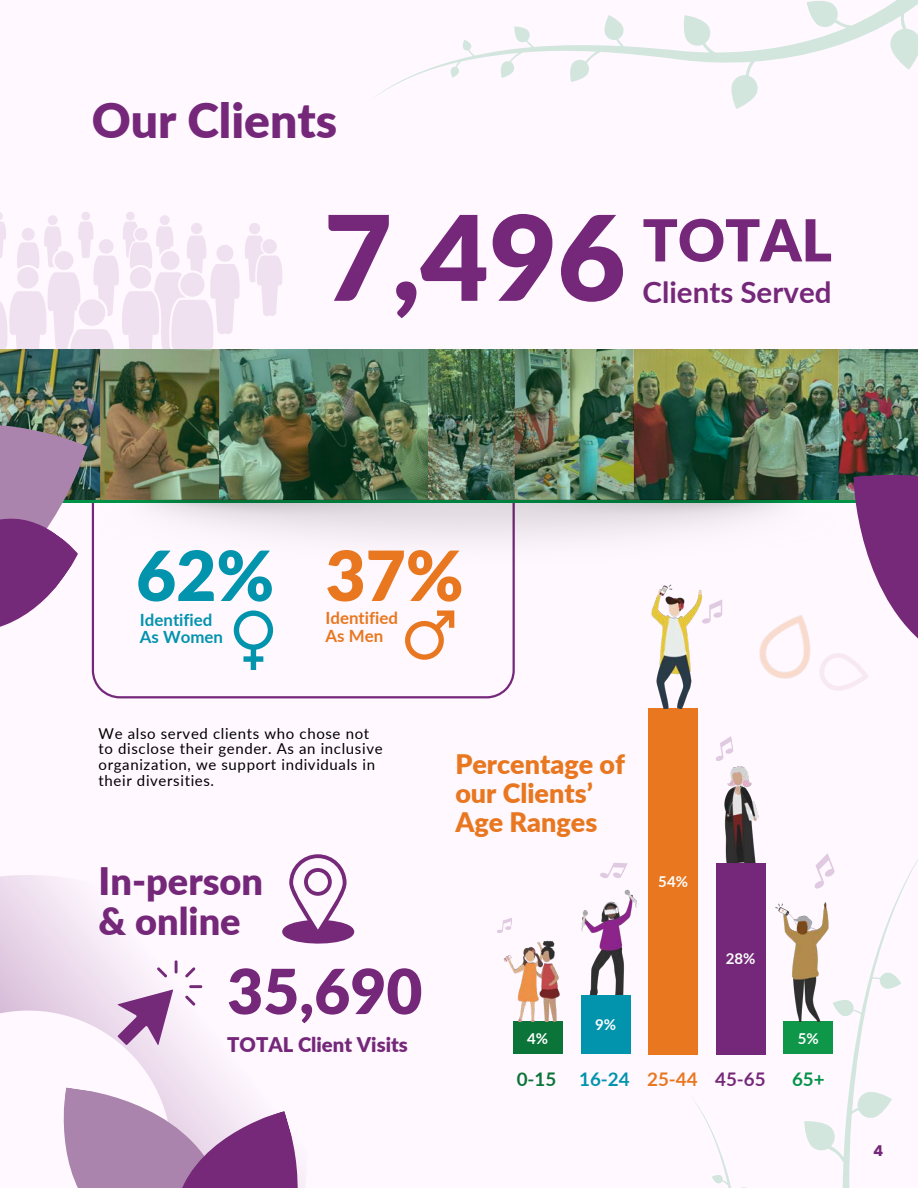
<style>
.page{position:relative;width:918px;height:1188px;background:#fff8ff}
.page>*{position:absolute;margin:0;border:0;box-sizing:border-box;transform-origin:0 0}
.t1{font:900 117.9px "Lato";color:#752879}
.t2{font:900 69.15px "Lato";color:#0293ad}
.t3{font:900 69.15px "Lato";color:#e8771f}
.t4{font:900 62.1px "Lato";color:#752879}
.t5{font:900 57.9px "Lato";color:#752879}
.t6{font:900 48px "Lato";color:#752879}
.t7{font:900 37.8px/40.3px "Lato";color:#752879}
.t8{font:700 29.55px "Lato";color:#752879}
.t9{font:900 26.85px/28.7px "Lato";color:#e8771f}
.t10{font:900 20.25px "Lato";color:#752879}
.t11{font:700 18.75px "Lato";color:#0293ad}
.t12{font:700 18.75px "Lato";color:#e8771f}
.t13{font:700 18.75px "Lato";color:#752879}
.t14{font:700 18.75px "Lato";color:#0b7439}
.t15{font:700 18.75px "Lato";color:#009348}
.t16{font:700 16.8px "Lato";color:#0293ad}
.t17{font:700 16.8px "Lato";color:#e8771f}
.t18{font:15px/15.8px "Lato";letter-spacing:.045em;color:#000}
.t19{font:700 15px "Lato";color:#fff}
.t20{font:700 15px "Poppins";color:#752879}
</style>
<div class="page">
<svg style="left:648px;top:813px;width:270px;height:375px"></svg>
<svg style="left:92px;top:576px;width:423px;height:122px"></svg>
<img style="left:283px;top:349px;width:635px;height:150px">
<svg style="left:375px;top:0;width:543px;height:109px"></svg>
<svg style="left:0;top:875px;width:355px;height:213px"></svg>
<img style="left:759px;top:615px;width:94px;height:75px">
<svg style="left:853px;top:463px;width:65px;height:223px"></svg>
<svg style="left:63px;top:1088px;width:242px;height:100px"></svg>
<img style="left:283px;top:499px;width:550px;height:77px">
<img style="left:0;top:212px;width:283px;height:458px">
<svg style="left:403px;top:610px;width:51px;height:52px"></svg>
<div style="left:513px;top:1022px;width:49px;height:32px;background:#0b7439"></div>
<div style="left:581px;top:996px;width:49px;height:58px;background:#0293ad"></div>
<div style="left:649px;top:708px;width:49px;height:346px;background:#e8771f"></div>
<div style="left:716px;top:863px;width:49px;height:191px;background:#752879"></div>
<div style="left:784px;top:1022px;width:49px;height:32px;background:#0e9649"></div>
<img style="left:630px;top:575px;width:85px;height:133px">
<img style="left:699px;top:766px;width:85px;height:97px">
<img style="left:766px;top:895px;width:84px;height:127px">
<img style="left:581px;top:882px;width:68px;height:113px">
<img style="left:503px;top:940px;width:57px;height:81px">
<svg style="left:282px;top:854px;width:72px;height:93px"></svg>
<svg style="left:185px;top:967px;width:10px;height:10px"></svg>
<svg style="left:157px;top:967px;width:10px;height:10px"></svg>
<svg style="left:185px;top:996px;width:10px;height:10px"></svg>
<hr style="left:175px;top:960px;width:3px;height:14px;background:#752979">
<svg style="left:189px;top:985px;width:13px;height:3px"></svg>
<svg style="left:118px;top:990px;width:55px;height:55px"></svg>
<svg style="left:702px;top:599px;width:20px;height:25px"></svg>
<svg style="left:600px;top:863px;width:28px;height:15px"></svg>
<svg style="left:814px;top:853px;width:21px;height:36px"></svg>
<svg style="left:497px;top:918px;width:15px;height:15px"></svg>
<svg style="left:716px;top:736px;width:17px;height:25px"></svg>
<h3 class="t6" style="left:92px;top:90px;width:247px">Our Clients</h3>
<p class="t1" style="left:324px;top:184px;width:303px">7,496</p>
<p class="t5" style="left:643px;top:204px;width:191px">TOTAL</p>
<p class="t8" style="left:643px;top:273px;width:190px">Clients Served</p>
<h2 class="t2" style="left:136px;top:533px;width:140px">62%</h2>
<p class="t16" style="left:140px;top:609px;width:74px">Identified</p>
<p class="t16" style="left:140px;top:627px;width:85px">As Women</p>
<p class="t3" style="left:326px;top:533px;width:140px">37%</p>
<h2 class="t17" style="left:326px;top:608px;width:74px">Identified</h2>
<p class="t17" style="left:326px;top:625px;width:59px">As Men</p>
<p class="t18" style="left:99px;top:725px;width:286px">We also served clients who chose not to disclose their gender. As an inclusive organization, we support individuals in their diversities.</p>
<p class="t7" style="left:99px;top:860px;width:166px">In-person &amp; online</p>
<p class="t4" style="left:227px;top:953px;width:197px">35,690</p>
<p class="t10" style="left:227px;top:1032px;width:182px">TOTAL Client Visits</p>
<h1 class="t9" style="left:455px;top:750px;width:171px">Percentage of our Clients’<br>Age Ranges</h1>
<p class="t19" style="left:658px;top:872px;width:31px">54%</p>
<p class="t19" style="left:527px;top:1029px;width:22px">4%</p>
<p class="t19" style="left:595px;top:1016px;width:22px">9%</p>
<p class="t19" style="left:726px;top:949px;width:31px">28%</p>
<p class="t19" style="left:798px;top:1029px;width:22px">5%</p>
<p class="t14" style="left:517px;top:1067px;width:41px">0-15</p>
<p class="t11" style="left:579px;top:1067px;width:52px">16-24</p>
<p class="t12" style="left:647px;top:1067px;width:52px">25-44</p>
<p class="t13" style="left:715px;top:1067px;width:52px">45-65</p>
<p class="t15" style="left:792px;top:1067px;width:34px">65+</p>
<p class="t20" style="left:873px;top:1140px;width:12px">4</p>
</div>
